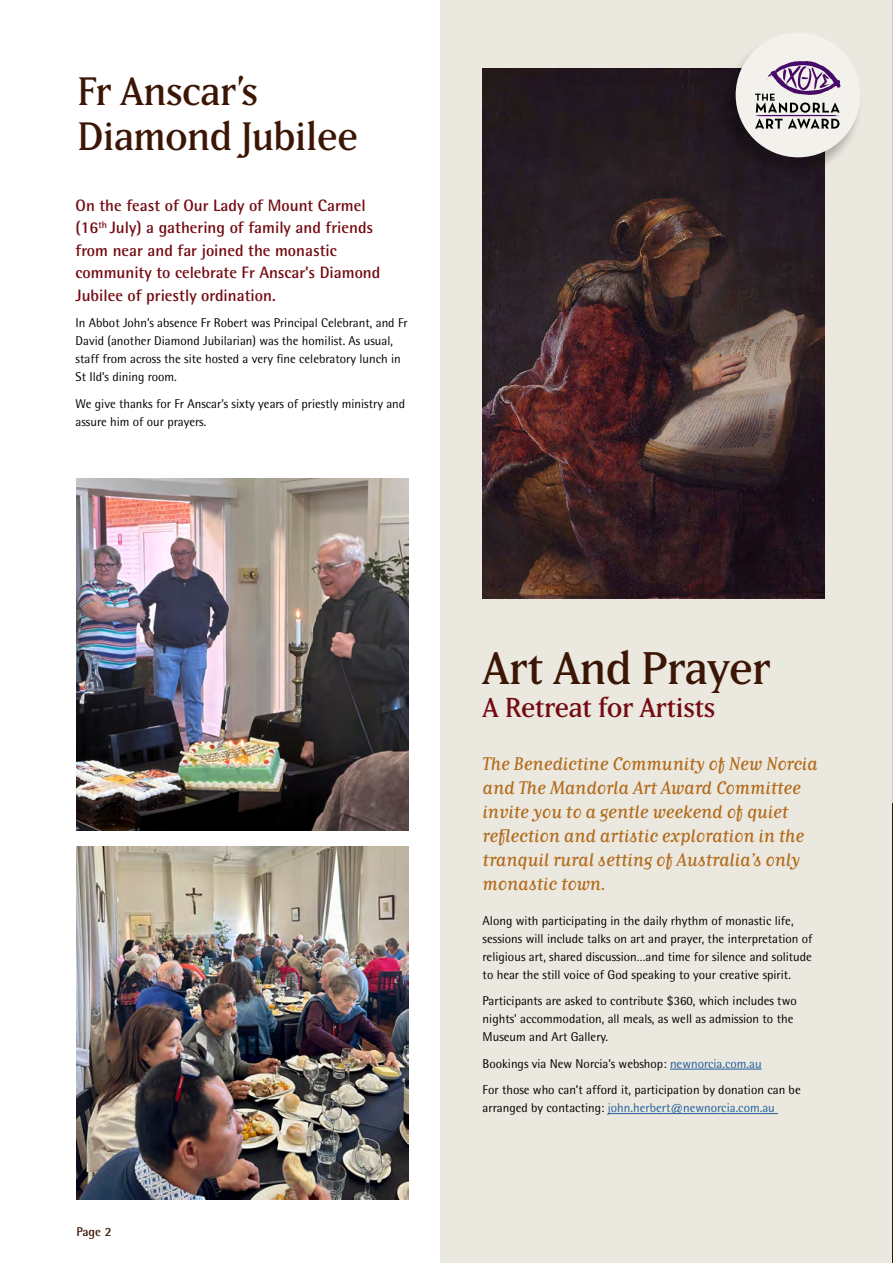
<style>
.page{position:relative;width:893px;height:1263px;background:#fff}
.page>*{position:absolute;margin:0;border:0;box-sizing:border-box;transform-origin:0 0}
.t1{font:45px "Matrix IIOT";letter-spacing:-.01em;color:#3c1605}
.H1_Small{font:39px/45px "Matrix IIOT";letter-spacing:-.01em;color:#3c1605}
.H1_XSmall{font:27px "Matrix IIOT";letter-spacing:-.01em;color:#730b12}
.Subtitle{font:18px/24px "Matrix II Script OT";color:#b36c1d}
.Subheading{font:700 16.5px/22.5px "Rotis Semi Sans Std";color:#730b12}
.Body{font:12.75px/18px "Rotis Semi Sans Std";color:#000}
.t2{font:700 12.75px "Rotis Semi Sans Std";color:#3c1605}
.s1{color:#215e9e}
</style>
<div class="page">
<hr style="left:892px;top:0;width:1px;height:1263px;background:#939598">
<div style="left:440px;top:0;width:451px;height:1263px;background:#ebe8df"></div>
<svg style="left:892px;top:804px;width:1px;height:459px"></svg>
<hr style="left:670px;top:1069px;width:92px;height:1px;background:#215e9e">
<hr style="left:608px;top:1113px;width:170px;height:1px;background:#215e9e">
<img style="left:483px;top:68px;width:342px;height:530px">
<img style="left:77px;top:478px;width:331px;height:353px">
<img style="left:77px;top:847px;width:331px;height:352px">
<div style="left:720px;top:35px;width:143px;height:143px;background:#000;opacity:.25"></div>
<div style="left:736px;top:33px;width:124px;height:124px;background:#f3f1ec;border-radius:50%"></div>
<svg style="left:755px;top:61px;width:85px;height:68px"></svg>
<p class="H1_Small" style="left:78px;top:69px;width:282px">Fr Anscar’s<br>Diamond Jubilee</p>
<p class="Subheading" style="left:76px;top:193px;width:306px">On the feast of Our Lady of Mount Carmel (16<sup>th</sup> July) a gathering of family and friends from near and far joined the monastic community to celebrate Fr Anscar’s Diamond Jubilee of priestly ordination.</p>
<p class="Body" style="left:76px;top:314px;width:334px">In Abbot John’s absence Fr Robert was Principal Celebrant, and Fr David (another Diamond Jubilarian) was the homilist. As usual, staff from across the site hosted a very fine celebratory lunch in St Ild’s dining room.</p>
<p class="Body" style="left:76px;top:394px;width:331px">We give thanks for Fr Anscar’s sixty years of priestly ministry and assure him of our prayers.</p>
<p class="t2" style="left:77px;top:1223px;width:36px">Page 2</p>
<h1 class="t1" style="left:483px;top:642px;width:290px">Art And Prayer</h1>
<p class="H1_XSmall" style="left:483px;top:692px;width:234px">A Retreat for Artists</p>
<p class="Subtitle" style="left:483px;top:751px;width:337px">The Benedictine Community of New Norcia and The Mandorla Art Award Committee invite you to a gentle weekend of quiet reflection and artistic exploration in the tranquil rural setting of Australia’s only monastic town.</p>
<p class="Body" style="left:483px;top:911px;width:331px">Along with participating in the daily rhythm of monastic life, sessions will include talks on art and prayer, the interpretation of religious art, shared discussion…and time for silence and solitude to hear the still voice of God speaking to your creative spirit.</p>
<p class="Body" style="left:483px;top:992px;width:316px">Participants are asked to contribute $360, which includes two nights’ accommodation, all meals, as well as admission to the<br>Museum and Art Gallery.</p>
<p class="Body" style="left:483px;top:1054px;width:281px">Bookings via New Norcia’s webshop: <span class="s1">newnorcia.com.au</span></p>
<p class="Body" style="left:483px;top:1081px;width:320px">For those who can’t afford it, participation by donation can be arranged by contacting: <span class="s1">john.herbert@newnorcia.com.au</span></p>
</div>
